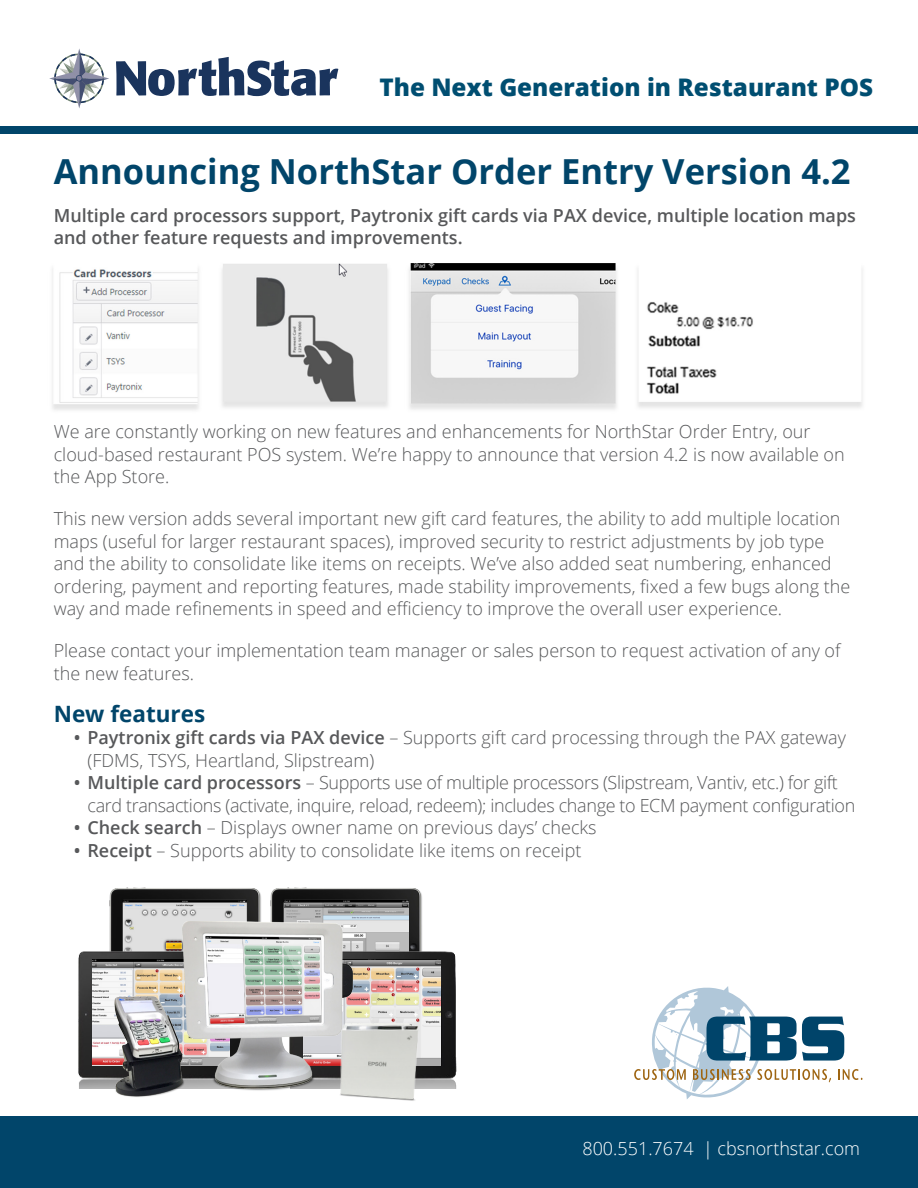
<style>
.page{position:relative;width:918px;height:1188px;background:#fff}
.page>*{position:absolute;margin:0;border:0;box-sizing:border-box;transform-origin:0 0}
.t1{font:700 34.5px "Open Sans";color:#01456a}
.t2{font:800 24.3px "Open Sans";color:#004e71}
.t3{font:700 22.5px "Open Sans";color:#01456a}
.t4{font:300 18px/22.5px "Open Sans";color:#57585a}
.t5{font:300 18px/22.5px "Open Sans";letter-spacing:-.02em;color:#57585a}
.t6{font:600 18px/22.5px "Open Sans";color:#57585a}
.t7{font:300 18px "Open Sans";color:#fff}
.s1{font-weight:600}
</style>
<div class="page">
<img style="left:52px;top:263px;width:811px;height:147px">
<div style="left:0;top:1117px;width:918px;height:71px;background:#01456a"></div>
<div style="left:0;top:127px;width:918px;height:7px;background:#01456a"></div>
<svg style="left:634px;top:986px;width:228px;height:113px"></svg>
<svg style="left:116px;top:57px;width:222px;height:39px"></svg>
<svg style="left:49px;top:49px;width:60px;height:59px"></svg>
<img style="left:109px;top:887px;width:148px;height:61px">
<img style="left:257px;top:887px;width:165px;height:61px">
<img style="left:285px;top:900px;width:123px;height:48px">
<img style="left:78px;top:948px;width:100px;height:140px">
<img style="left:93px;top:959px;width:85px;height:106px">
<img style="left:357px;top:948px;width:100px;height:140px">
<img style="left:357px;top:959px;width:83px;height:106px">
<img style="left:178px;top:922px;width:179px;height:169px">
<img style="left:334px;top:1017px;width:91px;height:84px">
<img style="left:110px;top:992px;width:77px;height:105px">
<p class="t2" style="left:380px;top:69px;width:495px">The Next Generation in Restaurant POS</p>
<p class="t1" style="left:54px;top:147px;width:798px">Announcing NorthStar Order Entry Version 4.2</p>
<p class="t6" style="left:54px;top:204px;width:804px">Multiple card processors support, Paytronix gift cards via PAX device, multiple location maps and other feature requests and improvements.</p>
<p class="t4" style="left:54px;top:420px;width:793px">We are constantly working on new features and enhancements for NorthStar Order Entry, our cloud-based restaurant POS system. We’re happy to announce that version 4.2 is now available on the App Store.</p>
<p class="t4" style="left:54px;top:507px;width:798px">This new version adds several important new gift card features, the ability to add multiple location maps (useful for larger restaurant spaces), improved security to restrict adjustments by job type and the ability to consolidate like items on receipts. We’ve also added seat numbering, enhanced ordering, payment and reporting features, made stability improvements, fixed a few bugs along the way and made refinements in speed and efficiency to improve the overall user experience.</p>
<p class="t4" style="left:54px;top:639px;width:788px">Please contact your implementation team manager or sales person to request activation of any of the new features.</p>
<p class="t3" style="left:54px;top:698px;width:153px">New features</p>
<p class="t4" style="left:87px;top:726px;width:760px;text-indent:-14px"><span class="s1">• Paytronix gift cards via PAX device</span> – Supports gift card processing through the PAX gateway (FDMS, TSYS, Heartland, Slipstream)</p>
<p class="t5" style="left:87px;top:771px;width:769px;text-indent:-14px"><span class="s1">• Multiple card processors</span> – Supports use of multiple processors (Slipstream, Vantiv, etc.) for gift card transactions (activate, inquire, reload, redeem); includes change to ECM payment configuration</p>
<p class="t4" style="left:74px;top:816px;width:524px"><span class="s1">• Check search</span> – Displays owner name on previous days’ checks</p>
<p class="t4" style="left:74px;top:839px;width:509px"><span class="s1">• Receipt</span> – Supports ability to consolidate like items on receipt</p>
<p class="t7" style="left:582px;top:1136px;width:279px">800.551.7674 | cbsnorthstar.com</p>
</div>
